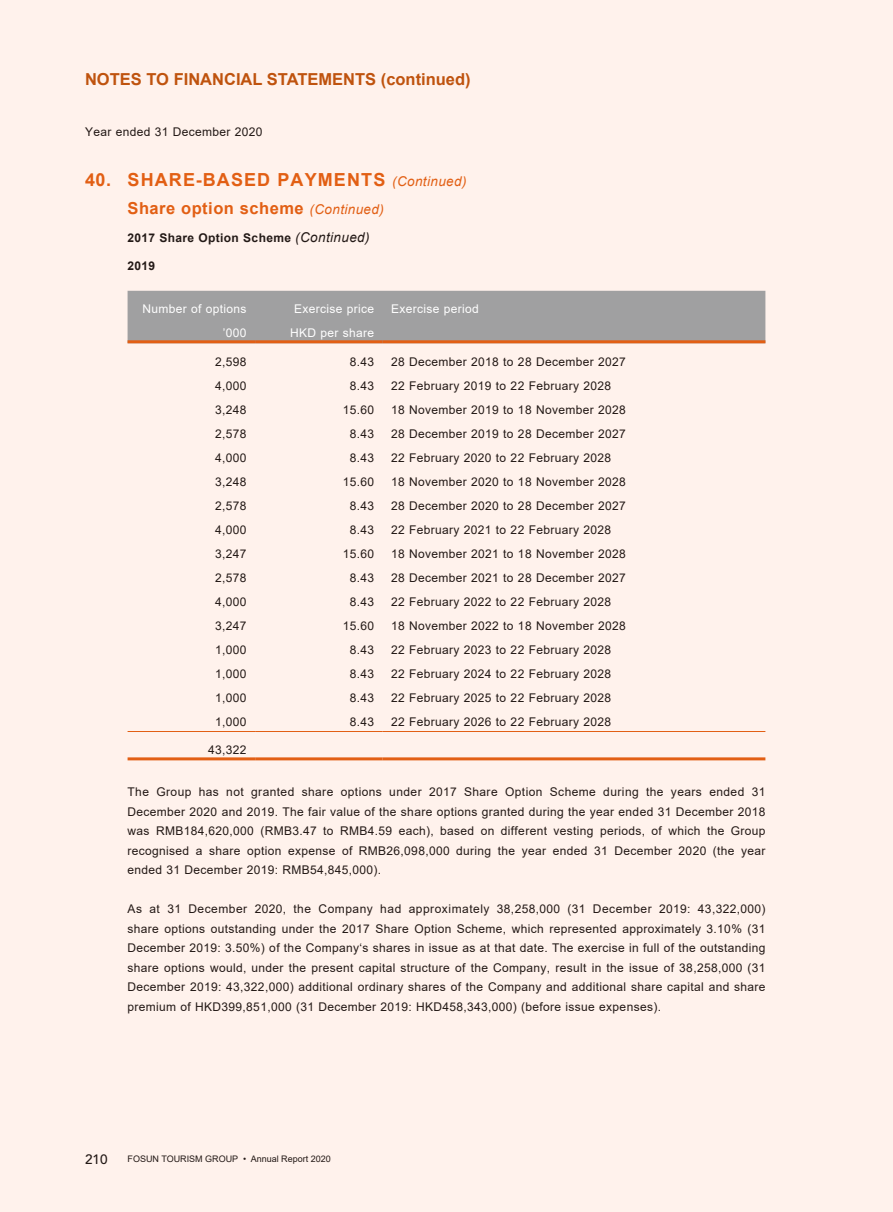
<style>
.page{position:relative;width:893px;height:1212px;background:#fff}
.page>*{position:absolute;margin:0;border:0;box-sizing:border-box;transform-origin:0 0}
.t1{font:700 18px "Arial";letter-spacing:.065em;color:#e25f14}
.t2{font:700 16.5px "Arial";color:#bf530e}
.t3{font:700 16.5px "Arial";letter-spacing:.03em;color:#e25f14}
.t4{font:500 13.5px "Avenir LT Std";color:#231916}
.t5{font:12px/19.5px "Arial";letter-spacing:.03em;color:#231916;text-align:justify}
.t6{font:12px "Arial";letter-spacing:.03em;color:#fff}
.t7{font:700 12px "Arial";letter-spacing:.03em;color:#231916}
.t8{font:9px "Arial";color:#231916}
.s1{font-weight:400;font-style:italic;font-size:13.5px}
</style>
<div class="page">
<div style="left:0;top:0;width:892px;height:1212px;background:#fff2ec"></div>
<div style="left:128px;top:291px;width:637px;height:49px;background:#a0a0a1"></div>
<hr style="left:128px;top:340px;width:127px;height:3px;background:#e25f14">
<hr style="left:255px;top:340px;width:128px;height:3px;background:#e25f14">
<hr style="left:383px;top:340px;width:382px;height:3px;background:#e25f14">
<hr style="left:128px;top:731px;width:127px;height:1px;background:#e25f14">
<hr style="left:255px;top:731px;width:128px;height:1px;background:#e25f14">
<hr style="left:383px;top:731px;width:382px;height:1px;background:#e25f14">
<hr style="left:128px;top:757px;width:127px;height:3px;background:#e25f14">
<hr style="left:255px;top:757px;width:128px;height:3px;background:#e25f14">
<hr style="left:383px;top:757px;width:382px;height:3px;background:#e25f14">
<h2 class="t2" style="left:85px;top:68px;width:387px">NOTES TO FINANCIAL STATEMENTS (continued)</h2>
<p class="t5" style="left:85px;top:122px;width:179px">Year ended 31 December 2020</p>
<h1 class="t1" style="left:85px;top:167px;width:383px">40. SHARE-BASED PAYMENTS <span class="s1">(Continued)</span></h1>
<h2 class="t3" style="left:128px;top:196px;width:258px">Share option scheme <span class="s1">(Continued)</span></h2>
<p class="t7" style="left:128px;top:229px;width:244px">2017 Share Option Scheme <span class="s1">(Continued)</span></p>
<p class="t7" style="left:128px;top:257px;width:29px">2019</p>
<p class="t6" style="left:143px;top:301px;width:106px">Number of options</p>
<p class="t6" style="left:294px;top:301px;width:82px">Exercise price</p>
<p class="t6" style="left:391px;top:301px;width:89px">Exercise period</p>
<p class="t6" style="left:223px;top:325px;width:25px">’000</p>
<p class="t6" style="left:290px;top:325px;width:86px">HKD per share</p>
<p class="t5" style="left:215px;top:352px;width:33px">2,598</p>
<p class="t5" style="left:350px;top:352px;width:26px">8.43</p>
<p class="t5" style="left:391px;top:352px;width:236px">28 December 2018 to 28 December 2027</p>
<p class="t5" style="left:215px;top:376px;width:33px">4,000</p>
<p class="t5" style="left:350px;top:376px;width:26px">8.43</p>
<p class="t5" style="left:391px;top:376px;width:221px">22 February 2019 to 22 February 2028</p>
<p class="t5" style="left:215px;top:400px;width:33px">3,248</p>
<p class="t5" style="left:343px;top:400px;width:33px">15.60</p>
<p class="t5" style="left:391px;top:400px;width:236px">18 November 2019 to 18 November 2028</p>
<p class="t5" style="left:215px;top:424px;width:33px">2,578</p>
<p class="t5" style="left:350px;top:424px;width:26px">8.43</p>
<p class="t5" style="left:391px;top:424px;width:236px">28 December 2019 to 28 December 2027</p>
<p class="t5" style="left:215px;top:448px;width:33px">4,000</p>
<p class="t5" style="left:350px;top:448px;width:26px">8.43</p>
<p class="t5" style="left:391px;top:448px;width:221px">22 February 2020 to 22 February 2028</p>
<p class="t5" style="left:215px;top:472px;width:33px">3,248</p>
<p class="t5" style="left:343px;top:472px;width:33px">15.60</p>
<p class="t5" style="left:391px;top:472px;width:236px">18 November 2020 to 18 November 2028</p>
<p class="t5" style="left:215px;top:496px;width:33px">2,578</p>
<p class="t5" style="left:350px;top:496px;width:26px">8.43</p>
<p class="t5" style="left:391px;top:496px;width:236px">28 December 2020 to 28 December 2027</p>
<p class="t5" style="left:215px;top:520px;width:33px">4,000</p>
<p class="t5" style="left:350px;top:520px;width:26px">8.43</p>
<p class="t5" style="left:391px;top:520px;width:221px">22 February 2021 to 22 February 2028</p>
<p class="t5" style="left:215px;top:544px;width:33px">3,247</p>
<p class="t5" style="left:343px;top:544px;width:33px">15.60</p>
<p class="t5" style="left:391px;top:544px;width:236px">18 November 2021 to 18 November 2028</p>
<p class="t5" style="left:215px;top:568px;width:33px">2,578</p>
<p class="t5" style="left:350px;top:568px;width:26px">8.43</p>
<p class="t5" style="left:391px;top:568px;width:236px">28 December 2021 to 28 December 2027</p>
<p class="t5" style="left:215px;top:592px;width:33px">4,000</p>
<p class="t5" style="left:350px;top:592px;width:26px">8.43</p>
<p class="t5" style="left:391px;top:592px;width:221px">22 February 2022 to 22 February 2028</p>
<p class="t5" style="left:215px;top:616px;width:33px">3,247</p>
<p class="t5" style="left:343px;top:616px;width:33px">15.60</p>
<p class="t5" style="left:391px;top:616px;width:236px">18 November 2022 to 18 November 2028</p>
<p class="t5" style="left:215px;top:640px;width:33px">1,000</p>
<p class="t5" style="left:350px;top:640px;width:26px">8.43</p>
<p class="t5" style="left:391px;top:640px;width:221px">22 February 2023 to 22 February 2028</p>
<p class="t5" style="left:215px;top:664px;width:33px">1,000</p>
<p class="t5" style="left:350px;top:664px;width:26px">8.43</p>
<p class="t5" style="left:391px;top:664px;width:221px">22 February 2024 to 22 February 2028</p>
<p class="t5" style="left:215px;top:688px;width:33px">1,000</p>
<p class="t5" style="left:350px;top:688px;width:26px">8.43</p>
<p class="t5" style="left:391px;top:688px;width:221px">22 February 2025 to 22 February 2028</p>
<p class="t5" style="left:215px;top:712px;width:33px">1,000</p>
<p class="t5" style="left:350px;top:712px;width:26px">8.43</p>
<p class="t5" style="left:391px;top:712px;width:221px">22 February 2026 to 22 February 2028</p>
<p class="t5" style="left:208px;top:740px;width:40px">43,322</p>
<p class="t5" style="left:128px;top:782px;width:639px">The Group has not granted share options under 2017 Share Option Scheme during the years ended 31<br>December 2020 and 2019. The fair value of the share options granted during the year ended 31 December 2018 was RMB184,620,000 (RMB3.47 to RMB4.59 each), based on different vesting periods, of which the Group recognised a share option expense of RMB26,098,000 during the year ended 31 December 2020 (the year ended 31 December 2019: RMB54,845,000).</p>
<p class="t5" style="left:128px;top:899px;width:639px">As at 31 December 2020, the Company had approximately 38,258,000 (31 December 2019: 43,322,000) share options outstanding under the 2017 Share Option Scheme, which represented approximately 3.10% (31<br>December 2019: 3.50%) of the Company‘s shares in issue as at that date. The exercise in full of the outstanding share options would, under the present capital structure of the Company, result in the issue of 38,258,000 (31<br>December 2019: 43,322,000) additional ordinary shares of the Company and additional share capital and share premium of HKD399,851,000 (31 December 2019: HKD458,343,000) (before issue expenses).</p>
<p class="t4" style="left:85px;top:1151px;width:24px">210</p>
<p class="t8" style="left:128px;top:1152px;width:205px">FOSUN TOURISM GROUP • Annual Report 2020</p>
</div>
